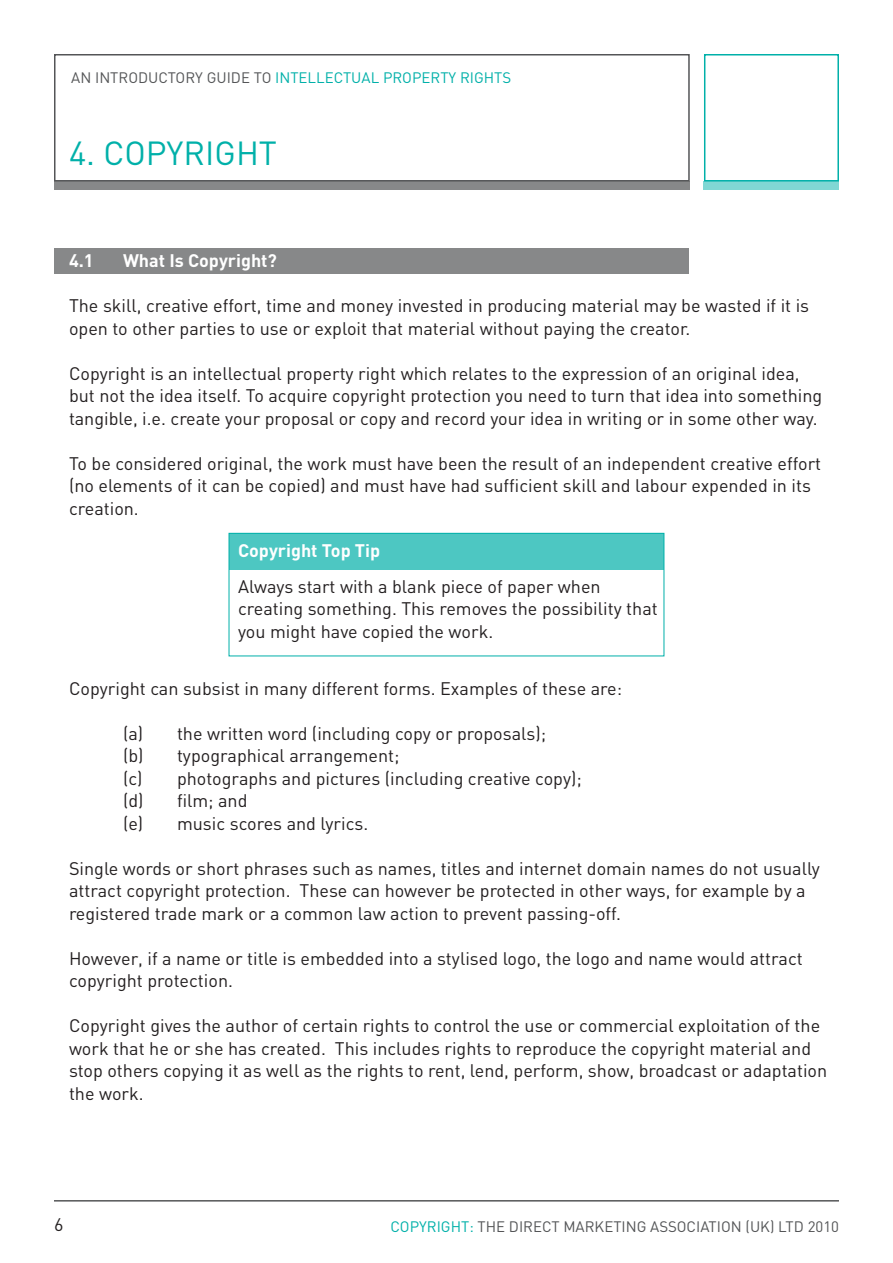
<style>
.page{position:relative;width:893px;height:1263px;background:#fff}
.page>*{position:absolute;margin:0;border:0;box-sizing:border-box;transform-origin:0 0}
.t1{font:33px "DIN";color:#00b0a9}
.t2{font:18px/22.5px "DIN";color:#231f20}
.t3{font:700 18px "DIN";color:#fff}
.t4{font:15px "DIN";color:#545557}
.t5{font:15px "DIN";color:#00b0a9}
.s1{color:#545557}
.s2{color:#00b0a9}
</style>
<div class="page">
<div style="left:704px;top:181px;width:135px;height:8px;background:#80d7d4"></div>
<div style="left:704px;top:54px;width:135px;height:128px;border:2px solid #00b0a9"></div>
<div style="left:54px;top:181px;width:636px;height:8px;background:#878889"></div>
<div style="left:54px;top:54px;width:636px;height:128px;border:2px solid #545557"></div>
<hr style="left:54px;top:1200px;width:785px;height:1px;background:#545557">
<div style="left:54px;top:248px;width:634px;height:25px;background:#878889"></div>
<div style="left:229px;top:533px;width:435px;height:36px;background:#4dc7c2"></div>
<p class="t5" style="left:71px;top:68px;width:442px"><span class="s1">AN INTRODUCTORY GUIDE TO</span> INTELLECTUAL PROPERTY RIGHTS</p>
<p class="t1" style="left:69px;top:132px;width:210px">4. COPYRIGHT</p>
<p class="t3" style="left:69px;top:249px;width:26px">4.1</p>
<p class="t3" style="left:123px;top:249px;width:156px">What Is Copyright?</p>
<p class="t2" style="left:69px;top:294px;width:742px">The skill, creative effort, time and money invested in producing material may be wasted if it is open to other parties to use or exploit that material without paying the creator.</p>
<p class="t2" style="left:69px;top:361px;width:755px">Copyright is an intellectual property right which relates to the expression of an original idea, but not the idea itself. To acquire copyright protection you need to turn that idea into something tangible, i.e. create your proposal or copy and record your idea in writing or in some other way.</p>
<p class="t2" style="left:69px;top:451px;width:754px">To be considered original, the work must have been the result of an independent creative effort (no elements of it can be copied) and must have had sufficient skill and labour expended in its creation.</p>
<p class="t3" style="left:238px;top:539px;width:144px">Copyright Top Tip</p>
<p class="t2" style="left:238px;top:575px;width:421px">Always start with a blank piece of paper when creating something. This removes the possibility that you might have copied the work.</p>
<p class="t2" style="left:69px;top:676px;width:555px">Copyright can subsist in many different forms. Examples of these are:</p>
<p class="t2" style="left:123px;top:721px;width:425px">(a) the written word (including copy or proposals);</p>
<p class="t2" style="left:123px;top:744px;width:278px">(b) typographical arrangement;</p>
<p class="t2" style="left:123px;top:766px;width:460px">(c) photographs and pictures (including creative copy);</p>
<p class="t2" style="left:123px;top:789px;width:126px">(d) film; and</p>
<p class="t2" style="left:123px;top:811px;width:247px">(e) music scores and lyrics.</p>
<p class="t2" style="left:69px;top:856px;width:752px">Single words or short phrases such as names, titles and internet domain names do not usually attract copyright protection. These can however be protected in other ways, for example by a registered trade mark or a common law action to prevent passing-off.</p>
<p class="t2" style="left:69px;top:946px;width:735px">However, if a name or title is embedded into a stylised logo, the logo and name would attract copyright protection.</p>
<p class="t2" style="left:69px;top:1014px;width:760px">Copyright gives the author of certain rights to control the use or commercial exploitation of the work that he or she has created. This includes rights to reproduce the copyright material and stop others copying it as well as the rights to rent, lend, perform, show, broadcast or adaptation the work.</p>
<p class="t2" style="left:54px;top:1213px;width:11px">6</p>
<p class="t4" style="left:390px;top:1217px;width:450px"><span class="s2">COPYRIGHT:</span> THE DIRECT MARKETING ASSOCIATION (UK) LTD 2010</p>
</div>
